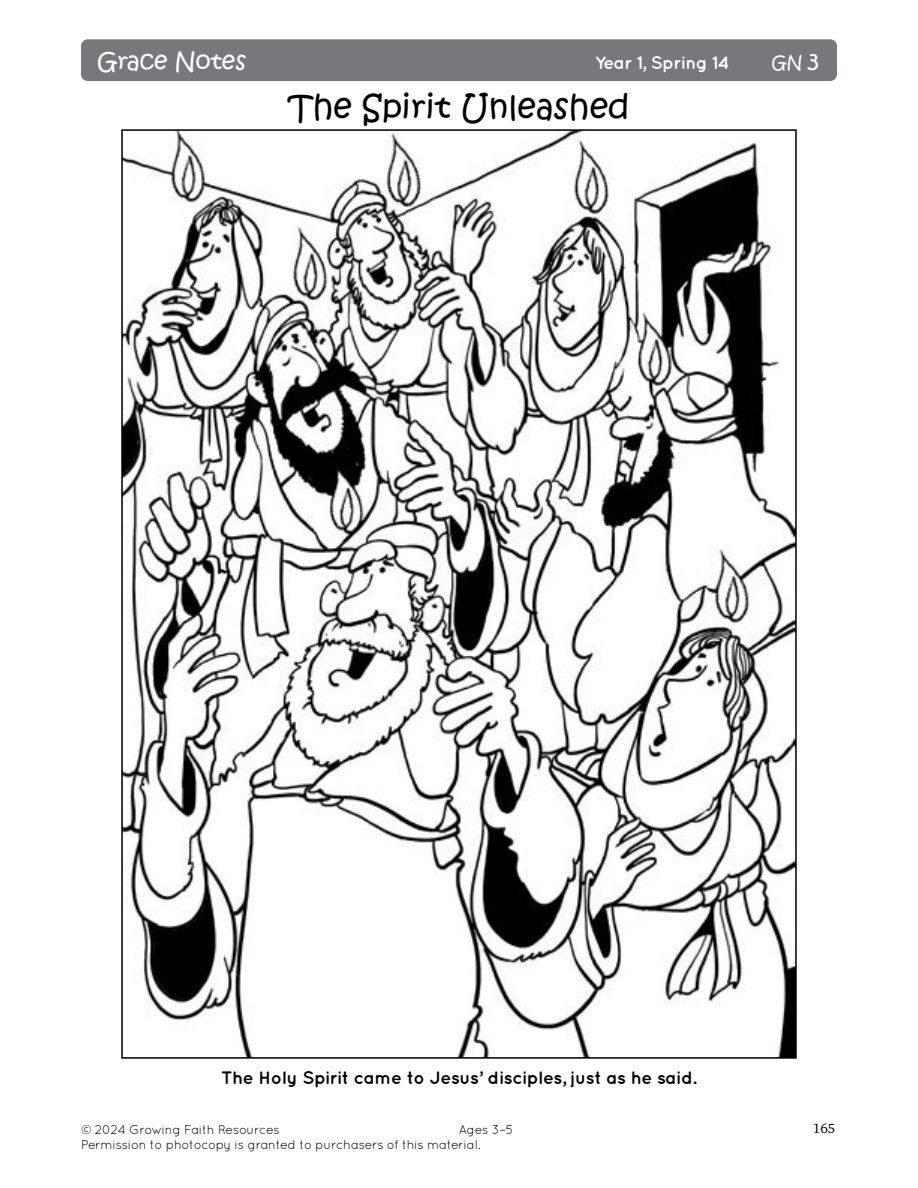
<style>
.page{position:relative;width:918px;height:1188px;background:#fff}
.page>*{position:absolute;margin:0;border:0;box-sizing:border-box;transform-origin:0 0}
.t1{font:33px "Kristen Normal ITC Std";color:#000}
.t2{font:24px "Kristen Normal ITC Std";color:#fff}
.t3{font:700 18px "Quicksand";letter-spacing:-.02em;color:#000}
.t4{font:700 18px "Quicksand";letter-spacing:-.03em;color:#fff}
.t5{font:18px "Kristen Normal ITC Std";color:#fff}
.t6{font:13.5px "Charter ITC Std";color:#000}
.t7{font:12.75px/15.3px "Quicksand";letter-spacing:-.02em;color:#000}
.s1{font-size:24px}
</style>
<div class="page">
<img style="left:124px;top:132px;width:670px;height:924px">
<div style="left:81px;top:39px;width:756px;height:42px;background:#77787b;border-radius:7px"></div>
<h2 class="t2" style="left:98px;top:46px;width:150px">Grace Notes</h2>
<h3 class="t4" style="left:595px;top:52px;width:136px">Year 1, Spring 14</h3>
<h3 class="t5" style="left:772px;top:50px;width:49px">GN <span class="s1">3</span></h3>
<h1 class="t1" style="left:289px;top:85px;width:342px">The Spirit Unleashed</h1>
<h3 class="t3" style="left:221px;top:1067px;width:477px">The Holy Spirit came to Jesus’ disciples, just as he said.</h3>
<p class="t7" style="left:81px;top:1121px;width:434px;text-indent:378px">Ages 3–5<br>Permission to photocopy is granted to purchasers of this material.</p>
<p class="t6" style="left:813px;top:1120px;width:24px">165</p>
<p class="t7" style="left:81px;top:1121px;width:200px">© 2024 Growing Faith Resources</p>
</div>
